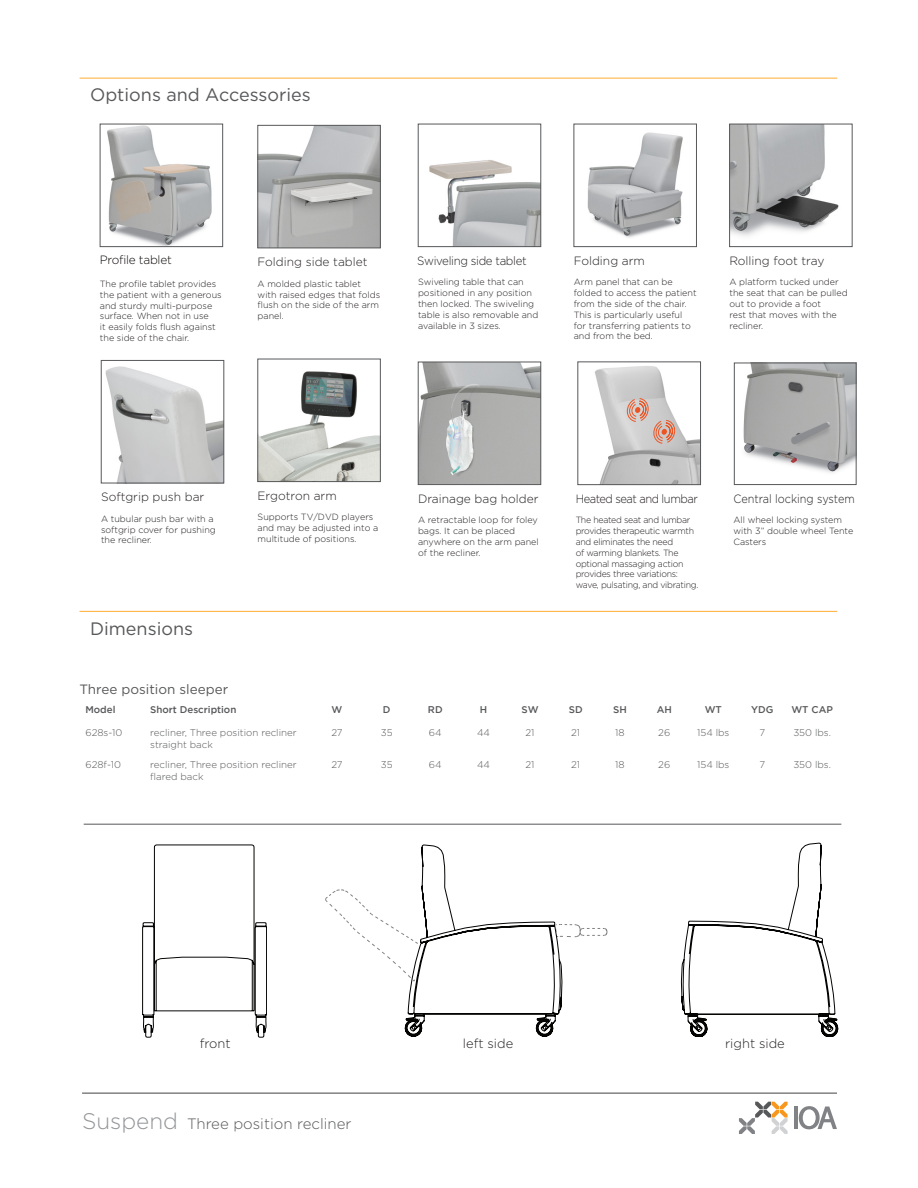
<style>
.page{position:relative;width:918px;height:1188px;background:#fff}
.page>*{position:absolute;margin:0;border:0;box-sizing:border-box;transform-origin:0 0}
.t1{font:18px "Gotham";color:#57585a}
.t2{font:300 15px "Gotham";color:#57585a}
.t3{font:13.5px "Gotham";color:#57585a}
.t4{font:300 12.9px "Gotham";color:#231f20}
.t5{font:300 12px "Gotham";color:#231f20}
.t6{font:300 12px "Gotham";color:#231f20;scale:.91 1}
.t7{font:300 12px "Gotham";letter-spacing:-.03em;color:#231f20;scale:.96 1}
.t8{font:300 12px "Gotham";letter-spacing:-.04em;color:#231f20;scale:.93 1}
.t9{font:300 12px "Gotham";letter-spacing:-.02em;color:#0c0806}
.t10{font:300 9.75px/11.7px "Gotham";color:#57585a}
.t11{font:500 9.75px "Gotham";color:#57585a}
.t12{font:300 9px/10.8px "Gotham";color:#231f20}
.t13{font:300 9px/10.8px "Gotham";letter-spacing:-.03em;color:#231f20}
.s1{font-size:22.5px;color:#939598}
</style>
<div class="page">
<hr style="left:82px;top:1093px;width:755px;height:1px;background:#57585a">
<svg style="left:739px;top:1102px;width:49px;height:32px"></svg>
<hr style="left:794px;top:1107px;width:4px;height:22px;background:#808285">
<svg style="left:799px;top:1106px;width:38px;height:23px"></svg>
<svg style="left:142px;top:845px;width:125px;height:193px"></svg>
<svg style="left:325px;top:845px;width:283px;height:191px"></svg>
<svg style="left:681px;top:843px;width:157px;height:194px"></svg>
<img style="left:743px;top:365px;width:111px;height:108px">
<div style="left:734px;top:363px;width:122px;height:122px;border:1px solid #57585a"></div>
<img style="left:731px;top:126px;width:108px;height:110px">
<div style="left:729px;top:124px;width:123px;height:123px;border:1px solid #57585a"></div>
<img style="left:429px;top:160px;width:110px;height:85px">
<div style="left:418px;top:124px;width:123px;height:123px;border:1px solid #57585a"></div>
<img style="left:587px;top:132px;width:96px;height:106px">
<div style="left:574px;top:124px;width:123px;height:123px;border:1px solid #57585a"></div>
<img style="left:107px;top:126px;width:105px;height:119px">
<div style="left:100px;top:124px;width:123px;height:123px;border:1px solid #57585a"></div>
<img style="left:260px;top:127px;width:119px;height:119px">
<div style="left:258px;top:125px;width:123px;height:123px;border:1px solid #57585a"></div>
<img style="left:420px;top:364px;width:119px;height:119px">
<div style="left:418px;top:362px;width:123px;height:123px;border:1px solid #57585a"></div>
<img style="left:105px;top:366px;width:117px;height:115px">
<div style="left:101px;top:360px;width:123px;height:123px;border:1px solid #57585a"></div>
<img style="left:595px;top:366px;width:104px;height:117px">
<div style="left:578px;top:362px;width:123px;height:123px;border:1px solid #57585a"></div>
<svg style="left:627px;top:398px;width:48px;height:46px;background:#d5bcb4"></svg>
<img style="left:260px;top:371px;width:119px;height:109px">
<div style="left:258px;top:359px;width:123px;height:123px;border:1px solid #57585a"></div>
<hr style="left:80px;top:611px;width:757px;height:1px;background:#ffad33">
<hr style="left:80px;top:78px;width:757px;height:1px;background:#ffad33">
<hr style="left:84px;top:824px;width:757px;height:1px;background:#57585a">
<p class="t1" style="left:90px;top:83px;width:222px">Options and Accessories</p>
<p class="t9" style="left:100px;top:253px;width:73px">Profile tablet</p>
<p class="t12" style="left:100px;top:278px;width:123px">The profile tablet provides the patient with a generous and sturdy multi-purpose surface. When not in use<br>it easily folds flush against the side of the chair.</p>
<p class="t5" style="left:258px;top:254px;width:112px">Folding side tablet</p>
<p class="t12" style="left:258px;top:278px;width:124px">A molded plastic tablet with raised edges that folds flush on the side of the arm panel.</p>
<p class="t7" style="left:417px;top:253px;width:116px">Swiveling side tablet</p>
<p class="t12" style="left:418px;top:277px;width:122px">Swiveling table that can positioned in any position then locked. The swiveling table is also removable and available in 3 sizes.</p>
<p class="t5" style="left:574px;top:253px;width:73px">Folding arm</p>
<p class="t12" style="left:574px;top:277px;width:124px">Arm panel that can be folded to access the patient from the side of the chair.<br>This is particularly useful for transferring patients to and from the bed.</p>
<p class="t5" style="left:729px;top:253px;width:97px">Rolling foot tray</p>
<p class="t12" style="left:729px;top:277px;width:120px">A platform tucked under the seat that can be pulled out to provide a foot<br>rest that moves with the recliner.</p>
<p class="t5" style="left:101px;top:489px;width:105px">Softgrip push bar</p>
<p class="t12" style="left:101px;top:513px;width:116px">A tubular push bar with a softgrip cover for pushing the recliner.</p>
<p class="t1" style="left:90px;top:617px;width:105px">Dimensions</p>
<p class="t5" style="left:258px;top:488px;width:81px">Ergotron arm</p>
<p class="t12" style="left:258px;top:512px;width:122px">Supports TV/DVD players and may be adjusted into a multitude of positions.</p>
<p class="t5" style="left:418px;top:491px;width:122px">Drainage bag holder</p>
<p class="t12" style="left:418px;top:515px;width:122px">A retractable loop for foley bags. It can be placed anywhere on the arm panel of the recliner.</p>
<p class="t8" style="left:576px;top:491px;width:133px">Heated seat and lumbar</p>
<p class="t13" style="left:576px;top:515px;width:124px">The heated seat and lumbar provides therapeutic warmth and eliminates the need<br>of warming blankets. The optional massaging action provides three variations: wave, pulsating, and vibrating.</p>
<p class="t6" style="left:733px;top:491px;width:135px">Central locking system</p>
<p class="t12" style="left:733px;top:515px;width:121px">All wheel locking system with 3” double wheel Tente<br>Casters</p>
<p class="t3" style="left:79px;top:681px;width:150px">Three position sleeper</p>
<p class="t11" style="left:85px;top:704px;width:32px">Model</p>
<p class="t11" style="left:150px;top:704px;width:88px">Short Description</p>
<p class="t11" style="left:332px;top:704px;width:12px">W</p>
<p class="t11" style="left:383px;top:704px;width:9px">D</p>
<p class="t11" style="left:428px;top:704px;width:16px">RD</p>
<p class="t11" style="left:480px;top:704px;width:9px">H</p>
<p class="t11" style="left:521px;top:704px;width:19px">SW</p>
<p class="t11" style="left:569px;top:704px;width:15px">SD</p>
<p class="t11" style="left:613px;top:704px;width:15px">SH</p>
<p class="t11" style="left:657px;top:704px;width:17px">AH</p>
<p class="t11" style="left:705px;top:704px;width:19px">WT</p>
<p class="t11" style="left:751px;top:704px;width:24px">YDG</p>
<p class="t11" style="left:791px;top:704px;width:43px">WT CAP</p>
<p class="t10" style="left:85px;top:727px;width:38px">628s-10</p>
<p class="t10" style="left:150px;top:727px;width:148px">recliner, Three position recliner straight back</p>
<p class="t10" style="left:331px;top:727px;width:13px">27</p>
<p class="t10" style="left:381px;top:727px;width:13px">35</p>
<p class="t10" style="left:429px;top:727px;width:14px">64</p>
<p class="t10" style="left:477px;top:727px;width:14px">44</p>
<p class="t10" style="left:526px;top:727px;width:11px">21</p>
<p class="t10" style="left:571px;top:727px;width:11px">21</p>
<p class="t10" style="left:615px;top:727px;width:11px">18</p>
<p class="t10" style="left:658px;top:727px;width:14px">26</p>
<p class="t10" style="left:697px;top:727px;width:34px">154 lbs</p>
<p class="t10" style="left:760px;top:727px;width:7px">7</p>
<p class="t10" style="left:793px;top:727px;width:39px">350 lbs.</p>
<p class="t10" style="left:85px;top:758px;width:37px">628f-10</p>
<p class="t10" style="left:150px;top:758px;width:148px">recliner, Three position recliner flared back</p>
<p class="t10" style="left:331px;top:758px;width:13px">27</p>
<p class="t10" style="left:381px;top:758px;width:13px">35</p>
<p class="t10" style="left:429px;top:758px;width:14px">64</p>
<p class="t10" style="left:477px;top:758px;width:14px">44</p>
<p class="t10" style="left:526px;top:758px;width:11px">21</p>
<p class="t10" style="left:571px;top:758px;width:11px">21</p>
<p class="t10" style="left:615px;top:758px;width:11px">18</p>
<p class="t10" style="left:658px;top:758px;width:14px">26</p>
<p class="t10" style="left:697px;top:758px;width:34px">154 lbs</p>
<p class="t10" style="left:760px;top:758px;width:7px">7</p>
<p class="t10" style="left:793px;top:758px;width:39px">350 lbs.</p>
<p class="t4" style="left:200px;top:1036px;width:32px">front</p>
<p class="t4" style="left:463px;top:1036px;width:52px">left side</p>
<p class="t4" style="left:725px;top:1036px;width:61px">right side</p>
<h2 class="t2" style="left:82px;top:1114px;width:271px"><span class="s1">Suspend</span> Three position recliner</h2>
</div>
